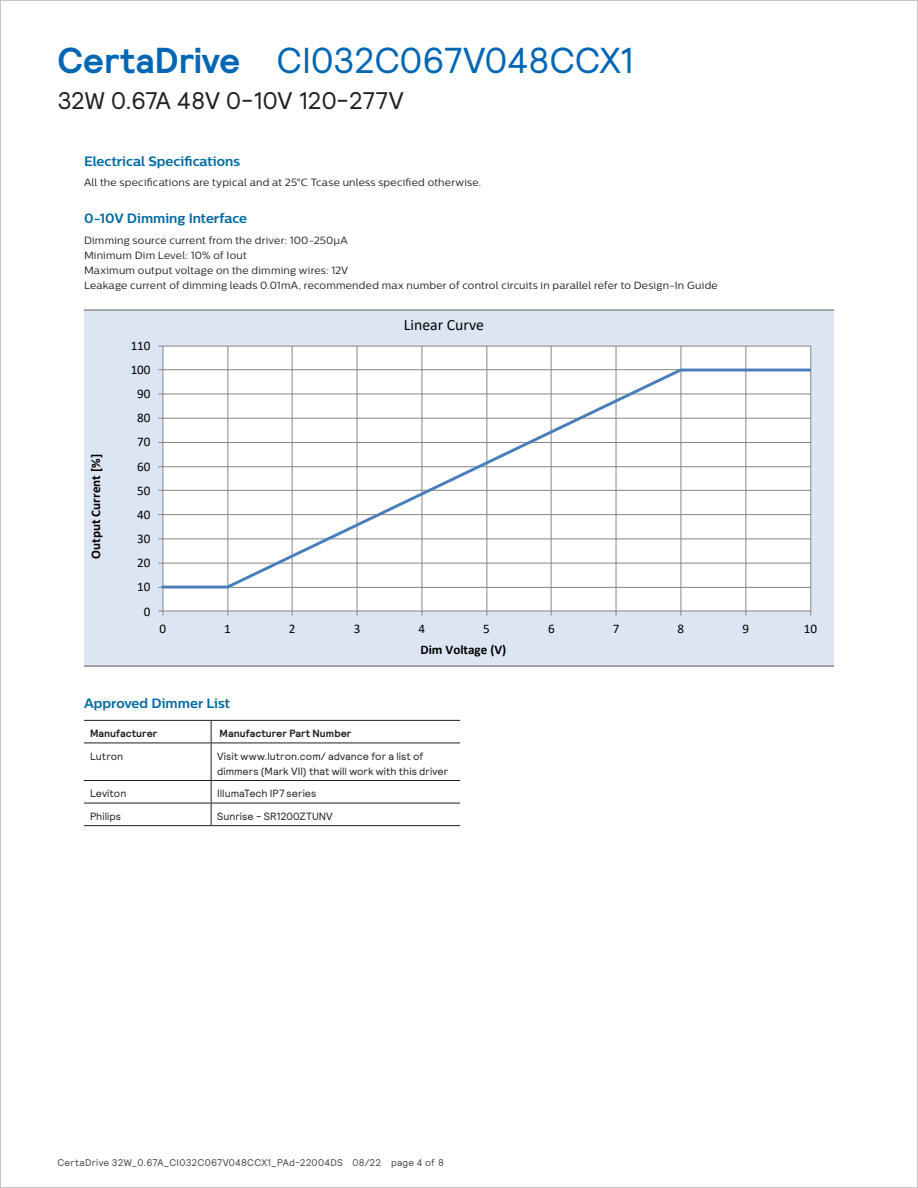
<style>
.page{position:relative;width:918px;height:1188px;background:#fff}
.page>*{position:absolute;margin:0;border:0;box-sizing:border-box;transform-origin:0 0}
.model_number_line_2{font:36px "Signify Relative";letter-spacing:-.01em;color:#0166b3}
.model_number_line_2-2{font:24px "Signify Relative";letter-spacing:-.02em;color:#231f20}
.t1{font:15.75px "Calibri";color:#000}
.Body_09{font:700 13.5px "Centrale Sans";letter-spacing:-.005em;color:#006ba3}
.t2{font:13.05px "Calibri";letter-spacing:-.005em;color:#000}
.t3{font:700 13.05px "Calibri";color:#000}
.Body_09-2{font:10.5px/15px "Centrale Sans";letter-spacing:.02em;color:#231f20}
.t4{font:10.5px/15px "Signify Relative";letter-spacing:.005em;color:#231f20}
.t5{font:700 10.5px "Signify Relative";color:#231f20}
.t6{font:9.75px "Signify Relative";letter-spacing:.025em;color:#454647}
.s1{font-weight:700}
</style>
<div class="page">
<svg style="left:84px;top:309px;width:750px;height:358px"></svg>
<hr style="left:211px;top:720px;width:249px;height:1px;background:#231f20">
<hr style="left:211px;top:743px;width:249px;height:1px;background:#231f20">
<hr style="left:211px;top:780px;width:249px;height:1px;background:#231f20">
<hr style="left:211px;top:803px;width:249px;height:1px;background:#231f20">
<hr style="left:211px;top:825px;width:249px;height:1px;background:#231f20">
<hr style="left:84px;top:720px;width:127px;height:1px;background:#231f20">
<svg style="left:211px;top:721px;width:1px;height:22px"></svg>
<hr style="left:84px;top:743px;width:127px;height:1px;background:#231f20">
<hr style="left:211px;top:743px;width:1px;height:37px;background:#231f20">
<hr style="left:84px;top:780px;width:127px;height:1px;background:#231f20">
<hr style="left:84px;top:803px;width:127px;height:1px;background:#231f20">
<svg style="left:211px;top:781px;width:1px;height:44px"></svg>
<hr style="left:84px;top:825px;width:127px;height:1px;background:#231f20">
<p class="model_number_line_2" style="left:57px;top:37px;width:578px"><span class="s1">CertaDrive</span> CI032C067V048CCX1</p>
<p class="model_number_line_2-2" style="left:57px;top:85px;width:348px">32W 0.67A 48V 0-10V 120-277V</p>
<p class="Body_09" style="left:84px;top:153px;width:157px">Electrical Specifications</p>
<p class="Body_09-2" style="left:84px;top:174px;width:399px">All the specifications are typical and at 25°C Tcase unless specified otherwise.</p>
<p class="Body_09" style="left:84px;top:210px;width:165px">0-10V Dimming Interface</p>
<p class="Body_09-2" style="left:84px;top:232px;width:635px">Dimming source current from the driver: 100-250µA<br>Minimum Dim Level: 10% of Iout<br>Maximum output voltage on the dimming wires: 12V<br>Leakage current of dimming leads 0.01mA, recommended max number of control circuits in parallel refer to Design-In Guide</p>
<p class="t3" style="left:87px;top:559px;width:106px;rotate:-90deg">Output Current [%]</p>
<p class="t2" style="left:131px;top:337px;width:21px">110</p>
<p class="t2" style="left:131px;top:361px;width:21px">100</p>
<p class="t2" style="left:137px;top:385px;width:15px">90</p>
<p class="t2" style="left:137px;top:409px;width:15px">80</p>
<p class="t2" style="left:137px;top:433px;width:15px">70</p>
<p class="t2" style="left:137px;top:457px;width:15px">60</p>
<p class="t2" style="left:137px;top:482px;width:15px">50</p>
<p class="t2" style="left:137px;top:505px;width:15px">40</p>
<p class="t2" style="left:137px;top:529px;width:15px">30</p>
<p class="t2" style="left:137px;top:554px;width:15px">20</p>
<p class="t2" style="left:137px;top:578px;width:15px">10</p>
<p class="t2" style="left:144px;top:602px;width:8px">0</p>
<p class="t1" style="left:404px;top:314px;width:81px">Linear Curve</p>
<p class="t2" style="left:159px;top:619px;width:8px">0</p>
<p class="t2" style="left:224px;top:619px;width:8px">1</p>
<p class="t2" style="left:289px;top:619px;width:8px">2</p>
<p class="t2" style="left:354px;top:619px;width:8px">3</p>
<p class="t2" style="left:419px;top:619px;width:8px">4</p>
<p class="t2" style="left:483px;top:619px;width:8px">5</p>
<p class="t2" style="left:548px;top:619px;width:8px">6</p>
<p class="t2" style="left:613px;top:619px;width:8px">7</p>
<p class="t2" style="left:678px;top:619px;width:8px">8</p>
<p class="t2" style="left:742px;top:619px;width:8px">9</p>
<p class="t2" style="left:804px;top:619px;width:15px">10</p>
<p class="t3" style="left:420px;top:640px;width:87px">Dim Voltage (V)</p>
<p class="Body_09" style="left:84px;top:695px;width:148px">Approved Dimmer List</p>
<p class="t5" style="left:90px;top:726px;width:69px">Manufacturer</p>
<p class="t5" style="left:220px;top:726px;width:133px">Manufacturer Part Number</p>
<p class="t4" style="left:90px;top:748px;width:35px">Lutron</p>
<p class="t4" style="left:217px;top:748px;width:233px">Visit www.lutron.com/ advance for a list of dimmers (Mark VII) that will work with this driver</p>
<p class="t4" style="left:90px;top:786px;width:38px">Leviton</p>
<p class="t4" style="left:217px;top:786px;width:101px">IllumaTech IP7 series</p>
<p class="t4" style="left:90px;top:808px;width:33px">Philips</p>
<p class="t4" style="left:217px;top:808px;width:117px">Sunrise - SR1200ZTUNV</p>
<p class="t6" style="left:57px;top:1156px;width:388px">CertaDrive 32W_0.67A_CI032C067V048CCX1_PAd-22004DS 08/22 page 4 of 8</p>
</div>
